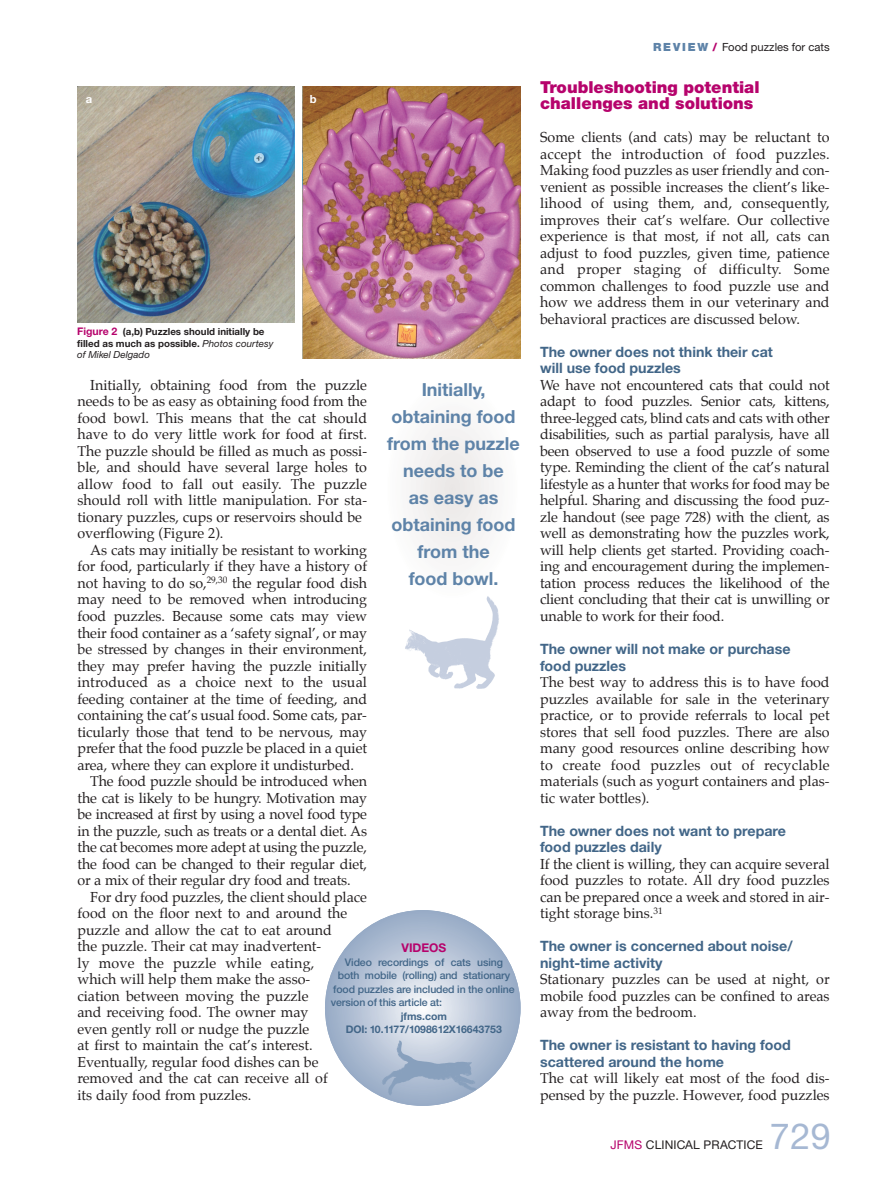
<style>
.page{position:relative;width:893px;height:1191px;background:#fff}
.page>*{position:absolute;margin:0;border:0;box-sizing:border-box;transform-origin:0 0}
.t1{font:36px "Helvetica Neue CE";color:#a6b8d3}
.t2{font:700 18px/27px "Helvetica Neue CE";color:#5e83a8;text-align:center}
.t3{font:900 16.5px/16.5px "Helvetica Neue CE";color:#b6036c}
.t4{font:14.25px/16.5px "Palatino";color:#231f20;text-align:justify}
.t5{font:700 14.25px/16.5px "Helvetica Neue CE";color:#426688}
.t6{font:12px "Helvetica Neue CE";letter-spacing:.01em;color:#231f20}
.t7{font:700 12px "Helvetica Neue CE";color:#b6036c}
.t8{font:11.25px "Helvetica Neue CE";color:#231f20}
.t9{font:700 11.25px "Helvetica Neue CE";color:#fff}
.t10{font:500 10.5px "Helvetica Neue CE";letter-spacing:-.01em;color:#426688}
.t11{font:700 10.5px/13.5px "Helvetica Neue CE";color:#426688;text-align:center}
.t12{font:700 9.75px/11.2px "Helvetica Neue CE";color:#231f20}
.s1{font-size:10.5px;color:#b6036c}
.s2{font-weight:400;font-style:italic}
.s3{font-weight:900;color:#5e83a8}
.s4{font-weight:900;color:#b6036c}
.s5{color:#b6036c}
</style>
<div class="page">
<img style="left:77px;top:86px;width:218px;height:236px">
<img style="left:303px;top:86px;width:218px;height:272px">
<div style="left:385px;top:377px;width:133px;height:223px;background:#f8f7f7;border-radius:50%"></div>
<img style="left:405px;top:596px;width:94px;height:93px">
<svg style="left:325px;top:909px;width:196px;height:196px;background:#b7c4d7"></svg>
<img style="left:377px;top:1037px;width:104px;height:63px">
<p class="t9" style="left:86px;top:95px;width:8px">a</p>
<p class="t9" style="left:310px;top:95px;width:8px">b</p>
<p class="t12" style="left:77px;top:327px;width:198px"><span class="s1">Figure 2</span> (a,b) Puzzles should initially be filled as much as possible. <span class="s2">Photos courtesy of Mikel Delgado</span></p>
<p class="t4" style="left:78px;top:377px;width:291px;text-align:left;text-indent:13px">Initially, obtaining food from the puzzle needs to be as easy as obtaining food from the food bowl. This means that the cat should have to do very little work for food at first.<br>The puzzle should be filled as much as possi&shy;ble, and should have several large holes to allow food to fall out easily. The puzzle should roll with little manipulation. For sta&shy;tionary puzzles, cups or reservoirs should be overflowing (Figure 2).</p>
<p class="t4" style="left:90px;top:542px;width:278px">As cats may initially be resistant to working</p>
<p class="t4" style="left:78px;top:559px;width:291px">for food, particularly if they have a history of</p>
<p class="t4" style="left:78px;top:575px;width:291px">not having to do so,<sup>29,30</sup> the regular food dish</p>
<p class="t4" style="left:78px;top:592px;width:291px">may need to be removed when introducing</p>
<p class="t4" style="left:78px;top:608px;width:291px">food puzzles. Because some cats may view</p>
<p class="t4" style="left:78px;top:625px;width:291px">their food container as a ‘safety signal’, or may</p>
<p class="t4" style="left:78px;top:641px;width:291px">be stressed by changes in their environment,</p>
<p class="t4" style="left:78px;top:658px;width:291px">they may prefer having the puzzle initially</p>
<p class="t4" style="left:78px;top:674px;width:291px">introduced as a choice next to the usual</p>
<p class="t4" style="left:78px;top:691px;width:291px">feeding container at the time of feeding, and</p>
<p class="t4" style="left:78px;top:707px;width:291px">containing the cat’s usual food. Some cats, par-</p>
<p class="t4" style="left:78px;top:724px;width:291px">ticularly those that tend to be nervous, may</p>
<p class="t4" style="left:78px;top:740px;width:291px">prefer that the food puzzle be placed in a quiet</p>
<p class="t4" style="left:78px;top:757px;width:278px">area, where they can explore it undisturbed.</p>
<p class="t4" style="left:90px;top:773px;width:278px">The food puzzle should be introduced when</p>
<p class="t4" style="left:78px;top:790px;width:291px">the cat is likely to be hungry. Motivation may</p>
<p class="t4" style="left:78px;top:806px;width:291px">be increased at first by using a novel food type</p>
<p class="t4" style="left:78px;top:823px;width:291px">in the puzzle, such as treats or a dental diet. As</p>
<p class="t4" style="left:78px;top:839px;width:291px">the cat becomes more adept at using the puzzle,</p>
<p class="t4" style="left:78px;top:856px;width:291px">the food can be changed to their regular diet,</p>
<p class="t4" style="left:78px;top:872px;width:275px">or a mix of their regular dry food and treats.</p>
<p class="t4" style="left:90px;top:889px;width:278px">For dry food puzzles, the client should place</p>
<p class="t4" style="left:77px;top:905px;width:271px">food on the floor next to and around the</p>
<p class="t4" style="left:77px;top:922px;width:256px">puzzle and allow the cat to eat around</p>
<p class="t4" style="left:77px;top:938px;width:245px">the puzzle. Their cat may inadvertent-</p>
<p class="t4" style="left:77px;top:955px;width:238px">ly move the puzzle while eating,</p>
<p class="t4" style="left:77px;top:971px;width:234px">which will help them make the asso-</p>
<p class="t4" style="left:77px;top:988px;width:233px">ciation between moving the puzzle</p>
<p class="t4" style="left:77px;top:1004px;width:232px">and receiving food. The owner may</p>
<p class="t4" style="left:77px;top:1021px;width:233px">even gently roll or nudge the puzzle</p>
<p class="t4" style="left:77px;top:1037px;width:237px">at first to maintain the cat’s interest.</p>
<p class="t4" style="left:77px;top:1054px;width:243px">Eventually, regular food dishes can be</p>
<p class="t4" style="left:77px;top:1070px;width:252px">removed and the cat can receive all of</p>
<p class="t4" style="left:77px;top:1087px;width:176px">its daily food from puzzles.</p>
<p class="t2" style="left:387px;top:377px;width:134px">Initially, obtaining food from the puzzle needs to be<br>as easy as obtaining food from the<br>food bowl.</p>
<p class="t7" style="left:401px;top:943px;width:46px">VIDEOS</p>
<p class="t10" style="left:345px;top:957px;width:160px">Video recordings of cats using</p>
<p class="t10" style="left:338px;top:971px;width:174px">both mobile (rolling) and stationary</p>
<p class="t10" style="left:333px;top:984px;width:183px">food puzzles are included in the online</p>
<p class="t10" style="left:331px;top:998px;width:113px">version of this article at:</p>
<p class="t11" style="left:346px;top:1009px;width:158px">jfms.com<br>DOI: 10.1177/1098612X16643753</p>
<p class="t8" style="left:653px;top:43px;width:178px"><span class="s3">R E V I E W</span> <span class="s4">/</span> Food puzzles for cats</p>
<p class="t3" style="left:540px;top:80px;width:221px">Troubleshooting potential challenges and solutions</p>
<p class="t4" style="left:540px;top:130px;width:291px">Some clients (and cats) may be reluctant to accept the introduction of food puzzles.<br>Making food puzzles as user friendly and con&shy;venient as possible increases the client’s like&shy;lihood of using them, and, consequently, improves their cat’s welfare. our collective experience is that most, if not all, cats can adjust to food puzzles, given time, patience and proper staging of difficulty. Some common challenges to food puzzle use and how we address them in our veterinary and behavioral practices are discussed below.</p>
<p class="t5" style="left:540px;top:344px;width:234px">The owner does not think their cat will use food puzzles</p>
<p class="t4" style="left:540px;top:377px;width:291px">We have not encountered cats that could not adapt to food puzzles. Senior cats, kittens, three-legged cats, blind cats and cats with other disabilities, such as partial paralysis, have all been observed to use a food puzzle of some type. Reminding the client of the cat’s natural lifestyle as a hunter that works for food may be helpful. Sharing and discussing the food puz&shy;zle handout (see page 728) with the client, as well as demonstrating how the puzzles work, will help clients get started. Providing coach&shy;ing and encouragement during the implemen&shy;tation process reduces the likelihood of the client concluding that their cat is unwilling or unable to work for their food.</p>
<p class="t5" style="left:540px;top:641px;width:252px">The owner will not make or purchase food puzzles</p>
<p class="t4" style="left:540px;top:674px;width:291px">The best way to address this is to have food puzzles available for sale in the veterinary practice, or to provide referrals to local pet stores that sell food puzzles. There are also many good resources online describing how to create food puzzles out of recyclable materials (such as yogurt containers and plas&shy;tic water bottles).</p>
<p class="t5" style="left:540px;top:823px;width:247px">The owner does not want to prepare food puzzles daily</p>
<p class="t4" style="left:540px;top:856px;width:291px">If the client is willing, they can acquire several food puzzles to rotate. All dry food puzzles can be prepared once a week and stored in air&shy;tight storage bins.<sup>31</sup></p>
<p class="t5" style="left:540px;top:938px;width:254px">The owner is concerned about noise/ night-time activity</p>
<p class="t4" style="left:540px;top:971px;width:291px">Stationary puzzles can be used at night, or mobile food puzzles can be confined to areas away from the bedroom.</p>
<p class="t5" style="left:540px;top:1037px;width:252px">The owner is resistant to having food scattered around the home</p>
<p class="t4" style="left:540px;top:1070px;width:291px">The cat will likely eat most of the food dis&shy;pensed by the puzzle. However, food puzzles</p>
<p class="t6" style="left:610px;top:1139px;width:154px"><span class="s5">JFMS</span> CLINICAL PRACTICE</p>
<h1 class="t1" style="left:770px;top:1122px;width:62px">729</h1>
</div>
